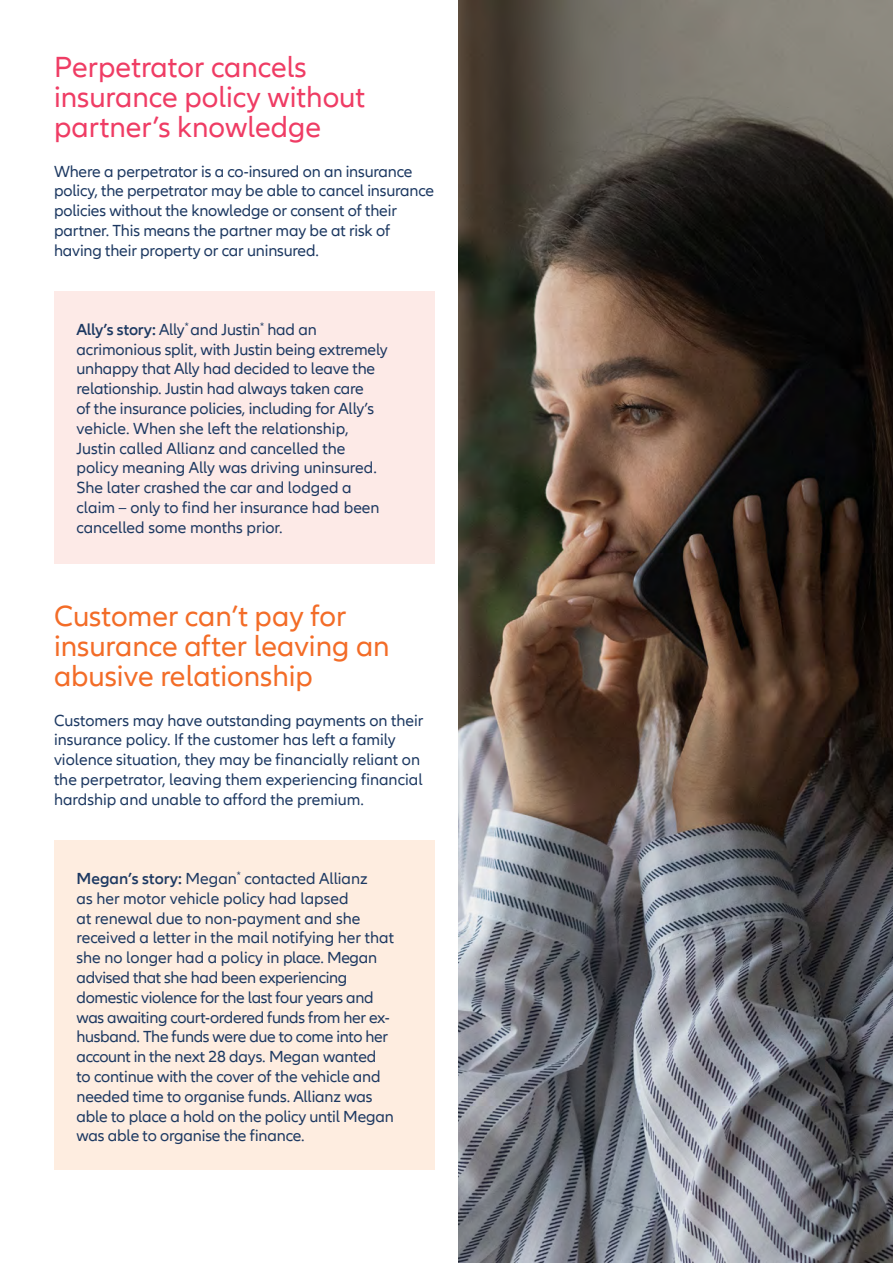
<style>
.page{position:relative;width:893px;height:1263px;background:#fff}
.page>*{position:absolute;margin:0;border:0;box-sizing:border-box;transform-origin:0 0}
.t1{font:30px/30px "Allianz Neo";color:#f36c27}
.t2{font:30px/30px "Allianz Neo";color:#ef3c64}
.t3{font:16.5px/19.8px "Allianz Neo";letter-spacing:-.01em;color:#1d3962}
.s1{font-weight:600}
</style>
<div class="page">
<div style="left:54px;top:292px;width:380px;height:272px;background:#fdeae7"></div>
<div style="left:54px;top:841px;width:380px;height:329px;background:#feede0"></div>
<img style="left:458px;top:0;width:435px;height:1263px">
<h3 class="t2" style="left:54px;top:53px;width:313px">Perpetrator cancels insurance policy without partner’s knowledge</h3>
<p class="t3" style="left:54px;top:162px;width:382px">Where a perpetrator is a co-insured on an insurance policy, the perpetrator may be able to cancel insurance policies without the knowledge or consent of their partner. This means the partner may be at risk of having their property or car uninsured.</p>
<p class="t3" style="left:76px;top:320px;width:313px"><span class="s1">Ally’s story:</span> Ally<sup>*</sup> and Justin<sup>*</sup> had an acrimonious split, with Justin being extremely unhappy that Ally had decided to leave the relationship. Justin had always taken care<br>of the insurance policies, including for Ally’s vehicle. When she left the relationship, Justin called Allianz and cancelled the policy meaning Ally was driving uninsured.<br>She later crashed the car and lodged a claim – only to find her insurance had been cancelled some months prior.</p>
<h3 class="t1" style="left:54px;top:602px;width:337px">Customer can’t pay for insurance after leaving an abusive relationship</h3>
<p class="t3" style="left:54px;top:711px;width:371px">Customers may have outstanding payments on their insurance policy. If the customer has left a family violence situation, they may be financially reliant on the perpetrator, leaving them experiencing financial hardship and unable to afford the premium.</p>
<p class="t3" style="left:76px;top:869px;width:319px"><span class="s1">Megan’s story:</span> Megan<sup>*</sup> contacted Allianz<br>as her motor vehicle policy had lapsed<br>at renewal due to non-payment and she received a letter in the mail notifying her that she no longer had a policy in place. Megan advised that she had been experiencing domestic violence for the last four years and was awaiting court-ordered funds from her ex&shy;husband. The funds were due to come into her account in the next 28 days. Megan wanted to continue with the cover of the vehicle and needed time to organise funds. Allianz was able to place a hold on the policy until Megan was able to organise the finance.</p>
</div>
